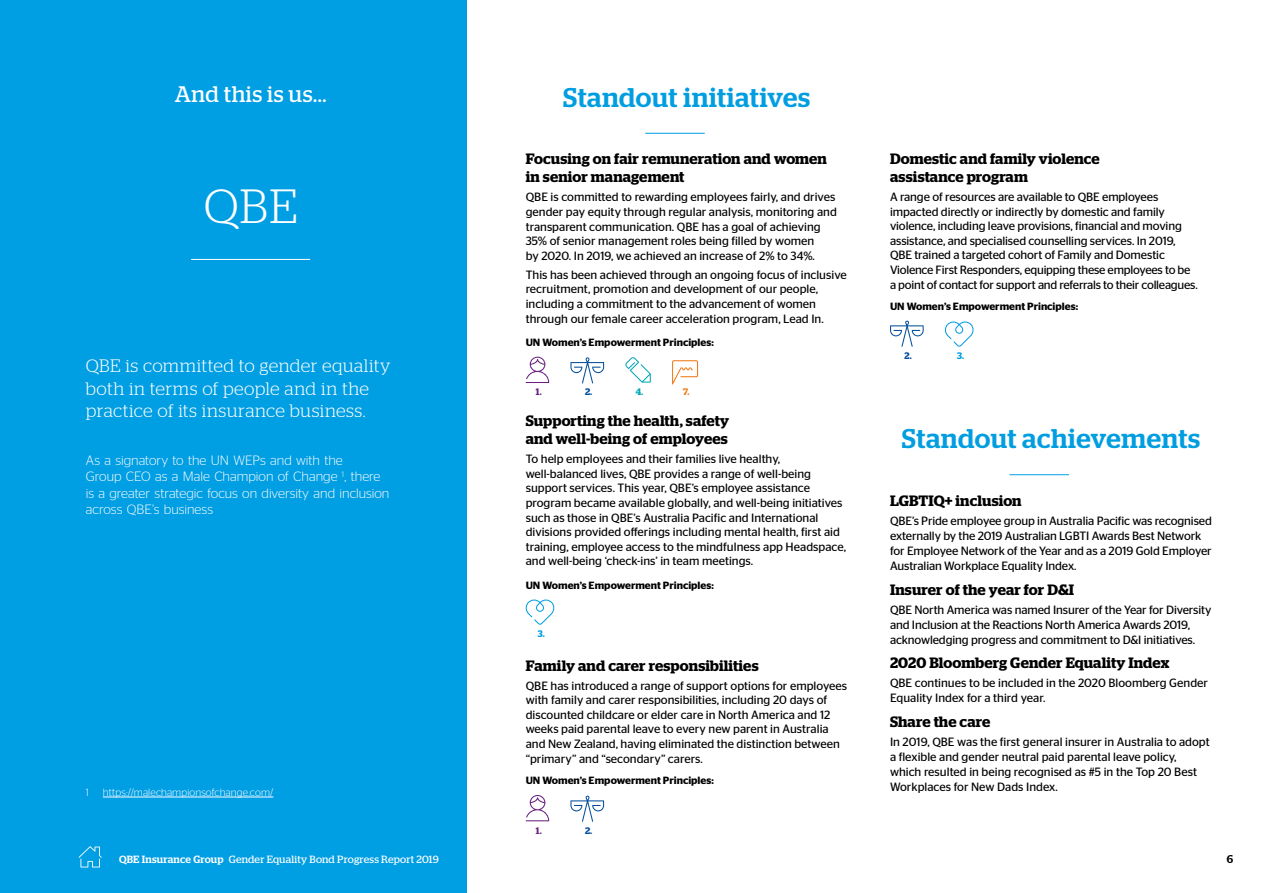
<style>
.page{position:relative;width:1263px;height:893px;background:#fff}
.page>*{position:absolute;margin:0;border:0;box-sizing:border-box;transform-origin:0 0}
.t1{font:300 48px "Stag";color:#fff}
.t2{font:500 27px "Stag";letter-spacing:.015em;color:#009ee0}
.t3{font:22.5px "Stag";letter-spacing:.025em;color:#fff}
.t4{font:300 18px/22.5px "Stag";letter-spacing:.02em;color:#fff}
.t5{font:600 15px/18px "Stag";letter-spacing:.01em;color:#000}
.t6{font:300 13.5px/16.5px "Stag Sans";color:#fff}
.t7{font:12px/14.7px "Stag Sans";color:#000}
.t8{font:500 11.25px "Stag";color:#000}
.t9{font:600 10.5px "Stag Sans";color:#000}
.t10{font:10.5px "Stag";letter-spacing:.015em;color:#fff}
.t11{font:300 10.5px "Stag Sans";letter-spacing:.01em;color:#fff}
.t12{font:600 9.45px "Stag";color:#004d9b}
.t13{font:600 9.45px "Stag";color:#6a2182}
.t14{font:600 9.45px "Stag";color:#009ee3}
.t15{font:600 9.45px "Stag";color:#00a7b5}
.t16{font:600 9.45px "Stag";color:#ef7815}
.s1{font-weight:500}
</style>
<div class="page">
<div style="left:0;top:0;width:466px;height:893px;background:#009ee3"></div>
<hr style="left:645px;top:133px;width:60px;height:1px;background:#009ee3">
<svg style="left:625px;top:357px;width:26px;height:26px"></svg>
<svg style="left:672px;top:360px;width:26px;height:24px"></svg>
<svg style="left:526px;top:357px;width:23px;height:26px"></svg>
<svg style="left:570px;top:357px;width:34px;height:26px"></svg>
<svg style="left:525px;top:599px;width:30px;height:26px"></svg>
<svg style="left:526px;top:795px;width:23px;height:26px"></svg>
<svg style="left:570px;top:796px;width:34px;height:26px"></svg>
<hr style="left:1009px;top:474px;width:60px;height:1px;background:#009ee3">
<hr style="left:191px;top:259px;width:119px;height:1px;background:#fff">
<hr style="left:103px;top:797px;width:170px;height:1px;background:#fff">
<svg style="left:890px;top:321px;width:34px;height:26px"></svg>
<svg style="left:945px;top:321px;width:29px;height:26px"></svg>
<svg style="left:79px;top:846px;width:23px;height:21px"></svg>
<h3 class="t3" style="left:175px;top:81px;width:153px">And this is us...</h3>
<h1 class="t1" style="left:204px;top:179px;width:95px">QBE</h1>
<h3 class="t4" style="left:86px;top:355px;width:306px">QBE is committed to gender equality both in terms of people and in the practice of its insurance business.</h3>
<p class="t6" style="left:86px;top:451px;width:305px">As a signatory to the UN WEPs and with the<br>Group CEO as a Male Champion of Change <sup>1</sup>, there is a greater strategic focus on diversity and inclusion across QBE’s business</p>
<p class="t11" style="left:86px;top:786px;width:5px">1</p>
<p class="t11" style="left:103px;top:786px;width:172px">https://malechampionsofchange.com/</p>
<h2 class="t2" style="left:563px;top:81px;width:248px">Standout initiatives</h2>
<p class="t5" style="left:526px;top:150px;width:303px">Focusing on fair remuneration and women in senior management</p>
<p class="t7" style="left:526px;top:190px;width:313px">QBE is committed to rewarding employees fairly, and drives gender pay equity through regular analysis, monitoring and transparent communication. QBE has a goal of achieving 35% of senior management roles being filled by women<br>by 2020. In 2019, we achieved an increase of 2% to 34%.</p>
<p class="t7" style="left:526px;top:267px;width:323px">This has been achieved through an ongoing focus of inclusive recruitment, promotion and development of our people, including a commitment to the advancement of women through our female career acceleration program, Lead In.</p>
<p class="t9" style="left:526px;top:336px;width:190px">UN Women’s Empowerment Principles:</p>
<p class="t13" style="left:536px;top:387px;width:7px">1.</p>
<p class="t12" style="left:585px;top:387px;width:9px">2.</p>
<p class="t15" style="left:636px;top:387px;width:9px">4.</p>
<p class="t16" style="left:683px;top:387px;width:8px">7.</p>
<p class="t5" style="left:526px;top:412px;width:205px">Supporting the health, safety and well‑being of employees</p>
<p class="t7" style="left:526px;top:451px;width:322px">To help employees and their families live healthy, well‑balanced lives, QBE provides a range of well-being support services. This year, QBE’s employee assistance program became available globally, and well-being initiatives such as those in QBE’s Australia Pacific and International divisions provided offerings including mental health, first aid training, employee access to the mindfulness app Headspace, and well-being ‘check-ins’ in team meetings.</p>
<p class="t9" style="left:526px;top:579px;width:190px">UN Women’s Empowerment Principles:</p>
<p class="t14" style="left:538px;top:628px;width:8px">3.</p>
<p class="t5" style="left:526px;top:656px;width:234px">Family and carer responsibilities</p>
<p class="t7" style="left:526px;top:678px;width:323px">QBE has introduced a range of support options for employees with family and carer responsibilities, including 20 days of discounted childcare or elder care in North America and 12 weeks paid parental leave to every new parent in Australia and New Zealand, having eliminated the distinction between “primary” and “secondary” carers.</p>
<p class="t9" style="left:526px;top:774px;width:190px">UN Women’s Empowerment Principles:</p>
<p class="t13" style="left:536px;top:825px;width:7px">1.</p>
<p class="t12" style="left:585px;top:825px;width:9px">2.</p>
<p class="t5" style="left:890px;top:150px;width:211px">Domestic and family violence assistance program</p>
<p class="t7" style="left:890px;top:189px;width:309px">A range of resources are available to QBE employees impacted directly or indirectly by domestic and family violence, including leave provisions, financial and moving assistance, and specialised counselling services. In 2019, QBE trained a targeted cohort of Family and Domestic Violence First Responders, equipping these employees to be a point of contact for support and referrals to their colleagues.</p>
<p class="t9" style="left:890px;top:300px;width:190px">UN Women’s Empowerment Principles:</p>
<p class="t12" style="left:905px;top:350px;width:9px">2.</p>
<p class="t14" style="left:957px;top:350px;width:8px">3.</p>
<h2 class="t2" style="left:902px;top:423px;width:300px">Standout achievements</h2>
<p class="t5" style="left:890px;top:491px;width:133px">LGBTIQ+ inclusion</p>
<p class="t7" style="left:890px;top:513px;width:323px">QBE’s Pride employee group in Australia Pacific was recognised externally by the 2019 Australian LGBTI Awards Best Network for Employee Network of the Year and as a 2019 Gold Employer Australian Workplace Equality Index.</p>
<p class="t5" style="left:890px;top:580px;width:186px">Insurer of the year for D&amp;I</p>
<p class="t7" style="left:890px;top:602px;width:323px">QBE North America was named Insurer of the Year for Diversity and Inclusion at the Reactions North America Awards 2019, acknowledging progress and commitment to D&amp;I initiatives.</p>
<p class="t5" style="left:890px;top:654px;width:281px">2020 Bloomberg Gender Equality Index</p>
<p class="t7" style="left:890px;top:676px;width:319px">QBE continues to be included in the 2020 Bloomberg Gender<br>Equality Index for a third year.</p>
<p class="t5" style="left:890px;top:712px;width:102px">Share the care</p>
<p class="t7" style="left:890px;top:734px;width:321px">In 2019, QBE was the first general insurer in Australia to adopt a flexible and gender neutral paid parental leave policy, which resulted in being recognised as #5 in the Top 20 Best Workplaces for New Dads Index.</p>
<p class="t10" style="left:119px;top:853px;width:321px"><span class="s1">QBE Insurance Group</span> Gender Equality Bond Progress Report 2019</p>
<p class="t8" style="left:1227px;top:853px;width:8px">6</p>
</div>
